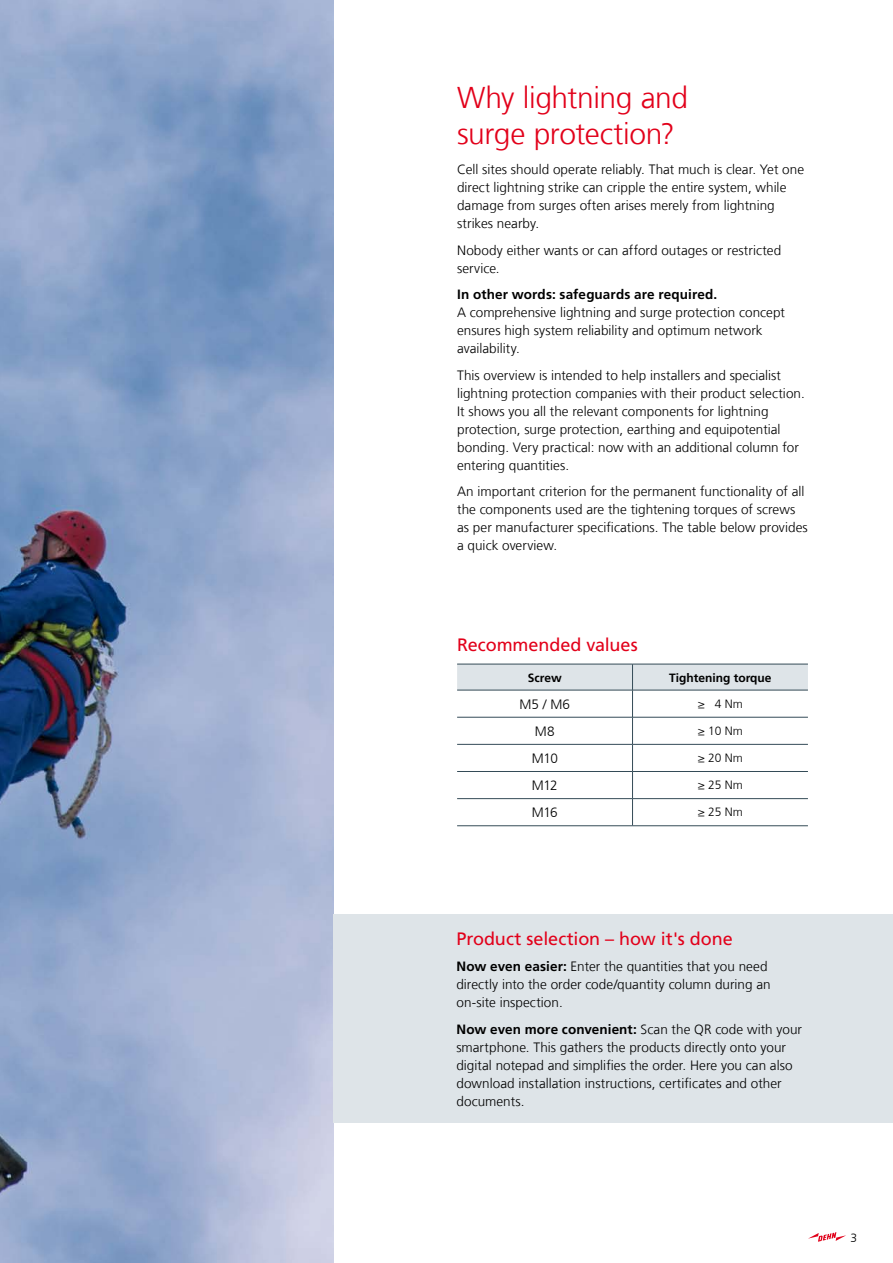
<style>
.page{position:relative;width:893px;height:1263px;background:#fff}
.page>*{position:absolute;margin:0;border:0;box-sizing:border-box;transform-origin:0 0}
.t1{font:300 30px/36px "Frutiger LT Com";letter-spacing:-.015em;color:#e2001a}
.t2{font:18px "Frutiger LT Com";letter-spacing:-.005em;color:#e2001a}
.t3{font:300 13.5px/18px "Frutiger LT Com";letter-spacing:.005em;color:#000}
.t4{font:700 13.5px "Frutiger LT Com";letter-spacing:.01em;color:#000}
.t5{font:300 12px "Frutiger LT Com";color:#000}
.t6{font:700 12px "Frutiger LT Com";color:#000}
.s1{font-weight:700}
</style>
<div class="page">
<img style="left:0;top:0;width:333px;height:1263px">
<hr style="left:457px;top:825px;width:175px;height:1px;background:#344b57">
<hr style="left:632px;top:825px;width:176px;height:1px;background:#344b57">
<svg style="left:457px;top:664px;width:351px;height:161px"></svg>
<div style="left:333px;top:914px;width:560px;height:209px;background:#dee4e8"></div>
<svg style="left:808px;top:1232px;width:38px;height:10px"></svg>
<h1 class="t1" style="left:457px;top:79px;width:233px">Why lightning and surge protection?</h1>
<p class="t3" style="left:457px;top:161px;width:349px">Cell sites should operate reliably. That much is clear. Yet one direct lightning strike can cripple the entire system, while damage from surges often arises merely from lightning strikes nearby.</p>
<p class="t3" style="left:457px;top:241px;width:326px">Nobody either wants or can afford outages or restricted service.</p>
<p class="t4" style="left:457px;top:287px;width:262px">In other words: safeguards are required.</p>
<p class="t3" style="left:457px;top:304px;width:329px">A comprehensive lightning and surge protection concept ensures high system reliability and optimum network availability.</p>
<p class="t3" style="left:457px;top:366px;width:349px">This overview is intended to help installers and specialist lightning protection companies with their product selection.<br>It shows you all the relevant components for lightning protection, surge protection, earthing and equipotential bonding. Very practical: now with an additional column for entering quantities.</p>
<p class="t3" style="left:457px;top:483px;width:352px">An important criterion for the permanent functionality of all the components used are the tightening torques of screws as per manufacturer specifications. The table below provides a quick overview.</p>
<h2 class="t2" style="left:457px;top:634px;width:182px">Recommended values</h2>
<p class="t6" style="left:528px;top:670px;width:35px">Screw</p>
<p class="t6" style="left:669px;top:670px;width:104px">Tightening torque</p>
<p class="t3" style="left:520px;top:695px;width:52px">M5 / M6</p>
<p class="t5" style="left:698px;top:696px;width:47px">≥ 4 Nm</p>
<p class="t3" style="left:535px;top:722px;width:21px">M8</p>
<p class="t5" style="left:698px;top:724px;width:47px">≥ 10 Nm</p>
<p class="t3" style="left:532px;top:749px;width:28px">M10</p>
<p class="t5" style="left:698px;top:751px;width:47px">≥ 20 Nm</p>
<p class="t3" style="left:532px;top:776px;width:27px">M12</p>
<p class="t5" style="left:698px;top:778px;width:47px">≥ 25 Nm</p>
<p class="t3" style="left:532px;top:804px;width:27px">M16</p>
<p class="t5" style="left:698px;top:805px;width:47px">≥ 25 Nm</p>
<h2 class="t2" style="left:456px;top:928px;width:278px">Product selection – how it's done</h2>
<p class="t3" style="left:456px;top:958px;width:316px"><span class="s1">Now even easier:</span> Enter the quantities that you need directly into the order code/quantity column during an on-site inspection.</p>
<p class="t3" style="left:456px;top:1020px;width:347px"><span class="s1">Now even more convenient:</span> Scan the QR code with your smartphone. This gathers the products directly onto your digital notepad and simplifies the order. Here you can also download installation instructions, certificates and other documents.</p>
<p class="t5" style="left:850px;top:1230px;width:8px">3</p>
</div>
